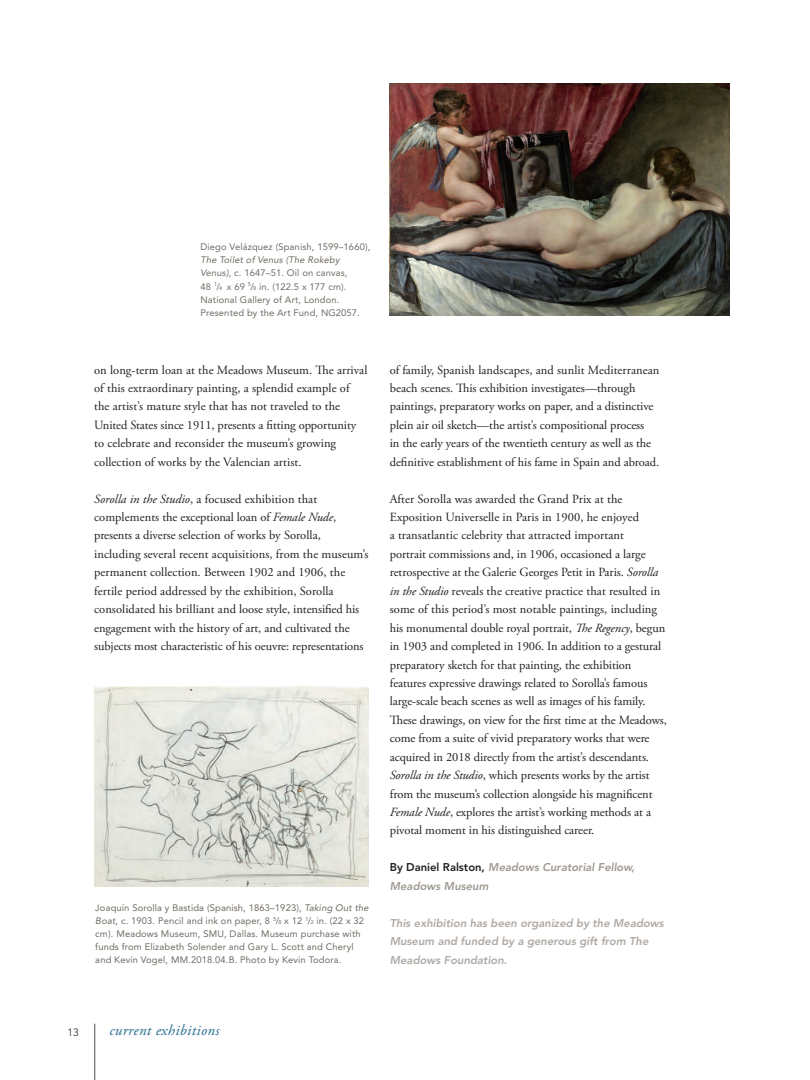
<style>
.page{position:relative;width:810px;height:1080px;background:#fff}
.page>*{position:absolute;margin:0;border:0;box-sizing:border-box;transform-origin:0 0}
.t1{font:italic 15px "Adobe Garamond Pro";letter-spacing:.025em;color:#246b8f}
.t2{font:12.5px/18.5px "Adobe Garamond Pro";letter-spacing:-.005em;color:#231f20}
.t3{font:italic 800 11.25px/18.5px "Avenir LT Std";color:#afa9a4}
.t4{font:italic 800 11.25px/18.5px "Avenir LT Std";color:#9f9991}
.t5{font:300 10.62px "Avenir LT Std";color:#231f20}
.t6{font:9.38px/13.1px "Avenir LT Std";letter-spacing:.015em;color:#706a62}
.s1{font-style:italic}
.s2{font-size:5.5px}
.s3{font-style:normal;color:#231f20}
</style>
<div class="page">
<hr style="left:94px;top:1024px;width:1px;height:56px;background:#706a62">
<img style="left:390px;top:83px;width:340px;height:233px">
<svg style="left:95px;top:687px;width:273px;height:200px;background:#dcddd6"></svg>
<p class="t6" style="left:200px;top:240px;width:171px">Diego Velázquez (Spanish, 1599–1660),</p>
<p class="t6" style="left:200px;top:254px;width:161px"><span class="s1">The Toilet of Venus (The Rokeby Venus)</span>, c. 1647–51. Oil on canvas, 48 <sup>1</sup>/<span class="s2">4</span> x 69 <sup>5</sup>/<span class="s2">8</span> in. (122.5 x 177 cm).<br>National Gallery of Art, London.<br>Presented by the Art Fund, NG2057.</p>
<p class="t2" style="left:94px;top:361px;width:275px">on long-term loan at the Meadows Museum. The arrival of this extraordinary painting, a splendid example of the artist’s mature style that has not traveled to the United States since 1911, presents a fitting opportunity to celebrate and reconsider the museum’s growing collection of works by the Valencian artist.</p>
<p class="t2" style="left:94px;top:490px;width:276px"><span class="s1">Sorolla in the Studio</span>, a focused exhibition that complements the exceptional loan of <span class="s1">Female Nude</span>, presents a diverse selection of works by Sorolla, including several recent acquisitions, from the museum’s permanent collection. Between 1902 and 1906, the fertile period addressed by the exhibition, Sorolla consolidated his brilliant and loose style, intensified his engagement with the history of art, and cultivated the subjects most characteristic of his oeuvre: representations</p>
<p class="t6" style="left:95px;top:901px;width:275px">Joaquín Sorolla y Bastida (Spanish, 1863–1923), <span class="s1">Taking Out the Boat</span>, c. 1903. Pencil and ink on paper, 8 <sup>5</sup>/<span class="s2">8</span> x 12 <sup>1</sup>/<span class="s2">2</span> in. (22 x 32 cm). Meadows Museum, SMU, Dallas. Museum purchase with funds from Elizabeth Solender and Gary L. Scott and Cheryl and Kevin Vogel, MM.2018.04.B. Photo by Kevin Todora.</p>
<p class="t2" style="left:390px;top:361px;width:271px">of family, Spanish landscapes, and sunlit Mediterranean beach scenes. This exhibition investigates—through paintings, preparatory works on paper, and a distinctive plein air oil sketch—the artist’s compositional process<br>in the early years of the twentieth century as well as the definitive establishment of his fame in Spain and abroad.</p>
<p class="t2" style="left:390px;top:490px;width:279px">After Sorolla was awarded the Grand Prix at the Exposition Universelle in Paris in 1900, he enjoyed<br>a transatlantic celebrity that attracted important<br>portrait commissions and, in 1906, occasioned a large retrospective at the Galerie Georges Petit in Paris. <span class="s1">Sorolla in the Studio</span> reveals the creative practice that resulted in some of this period’s most notable paintings, including his monumental double royal portrait, <span class="s1">The Regency</span>, begun in 1903 and completed in 1906. In addition to a gestural preparatory sketch for that painting, the exhibition features expressive drawings related to Sorolla’s famous large-scale beach scenes as well as images of his family.<br>These drawings, on view for the first time at the Meadows, come from a suite of vivid preparatory works that were acquired in 2018 directly from the artist’s descendants.<br><span class="s1">Sorolla in the Studio</span>, which presents works by the artist from the museum’s collection alongside his magnificent <span class="s1">Female Nude</span>, explores the artist’s working methods at a pivotal moment in his distinguished career.</p>
<p class="t4" style="left:390px;top:858px;width:247px"><span class="s3">By Daniel Ralston,</span> Meadows Curatorial Fellow,<br>Meadows Museum</p>
<p class="t3" style="left:390px;top:914px;width:276px">This exhibition has been organized by the Meadows<br>Museum and funded by a generous gift from The<br>Meadows Foundation.</p>
<p class="t5" style="left:68px;top:1026px;width:13px">13</p>
<p class="t1" style="left:110px;top:1021px;width:111px">current exhibitions</p>
</div>
